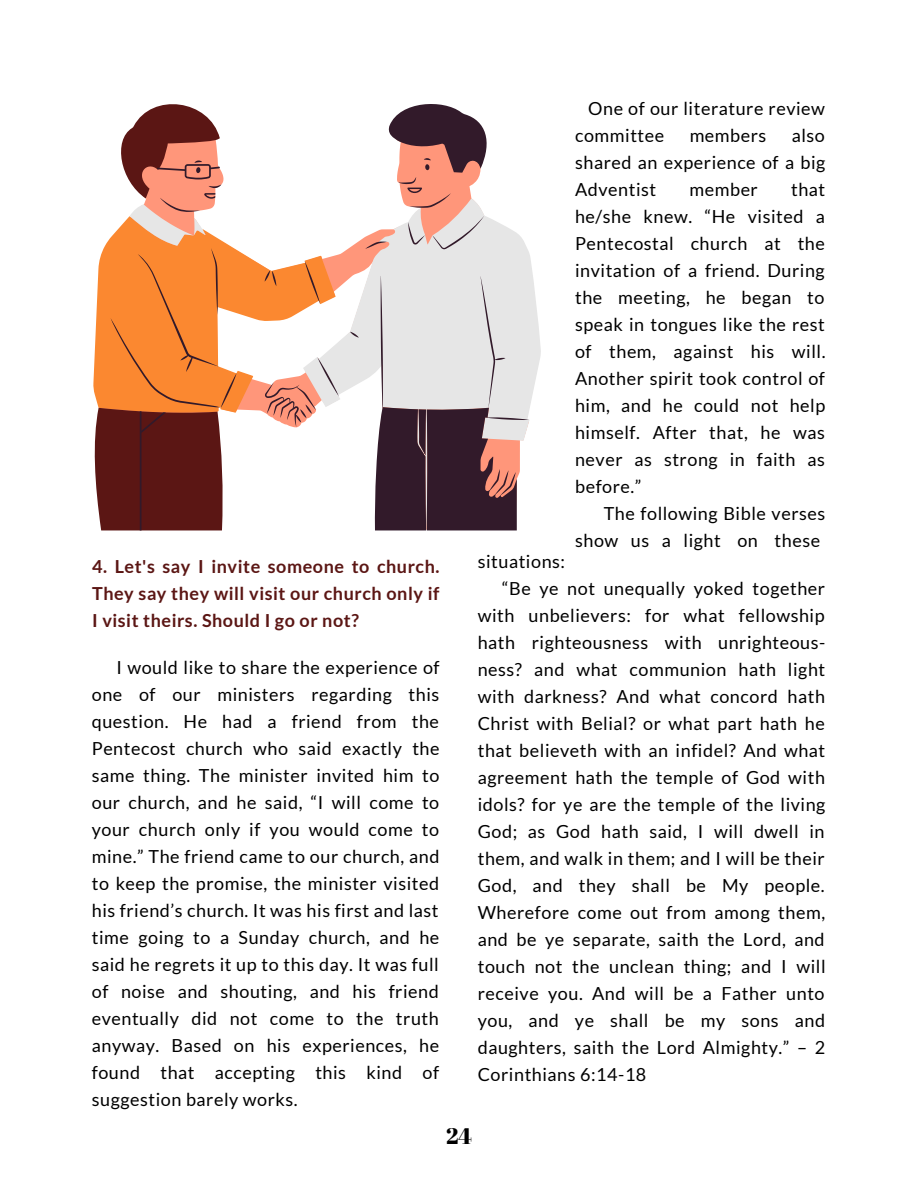
<style>
.page{position:relative;width:918px;height:1188px;background:#fff}
.page>*{position:absolute;margin:0;border:0;box-sizing:border-box;transform-origin:0 0}
.t1{font:22.5px "Abril Fatface";color:#000}
.t2{font:18px/27px "Lato";letter-spacing:.03em;color:#000;text-align:justify}
.t3{font:700 18px/27px "Lato";letter-spacing:.03em;color:#5b1614;text-align:justify}
</style>
<div class="page">
<svg style="left:93px;top:237px;width:18px;height:293px"></svg>
<svg style="left:529px;top:253px;width:12px;height:168px;fill:#ebebeb"></svg>
<svg style="left:111px;top:104px;width:418px;height:426px"></svg>
<p class="t3" style="left:92px;top:552px;width:349px">4. Let's say I invite someone to church.<br>They say they will visit our church only if I visit theirs. Should I go or not?</p>
<p class="t2" style="left:92px;top:653px;width:349px;text-indent:25px">I would like to share the experience of one of our ministers regarding this question. He had a friend from the Pentecost church who said exactly the same thing. The minister invited him to our church, and he said, “I will come to your church only if you would come to mine.” The friend came to our church, and to keep the promise, the minister visited his friend’s church. It was his first and last time going to a Sunday church, and he said he regrets it up to this day. It was full of noise and shouting, and his friend eventually did not come to the truth anyway. Based on his experiences, he found that accepting this kind of suggestion barely works.</p>
<p class="t2" style="left:575px;top:94px;width:251px;text-indent:13px">One of our literature review committee</p>
<p class="t2" style="left:575px;top:121px;width:252px;text-indent:217px">also shared an experience of a big Adventist</p>
<p class="t2" style="left:690px;top:121px;width:78px">members</p>
<p class="t2" style="left:575px;top:175px;width:252px;text-indent:216px">that he/she knew. “He visited a Pentecostal church at the invitation of a friend. During the meeting, he began to speak in tongues like the rest of them, against his will.<br>Another spirit took control of him, and he could not help himself. After that, he was never as strong in faith as before.”</p>
<p class="t2" style="left:575px;top:499px;width:252px;text-align:right">The following Bible verses show us a light on these</p>
<p class="t2" style="left:689px;top:175px;width:70px">member</p>
<p class="t2" style="left:478px;top:548px;width:89px">situations:</p>
<p class="t2" style="left:478px;top:575px;width:349px;text-indent:24px">“Be ye not unequally yoked together with unbelievers: for what fellowship hath righteousness with unrighteous&shy;ness? and what communion hath light with darkness? And what concord hath Christ with Belial? or what part hath he that believeth with an infidel? And what agreement hath the temple of God with idols? for ye are the temple of the living God; as God hath said, I will dwell in them, and walk in them; and I will be their God, and they shall be My people.<br>Wherefore come out from among them, and be ye separate, saith the Lord, and touch not the unclean thing; and I will receive you. And will be a Father unto you, and ye shall be my sons and daughters, saith the Lord Almighty.” – 2<br>Corinthians 6:14-18</p>
<p class="t1" style="left:446px;top:1120px;width:27px">24</p>
</div>
